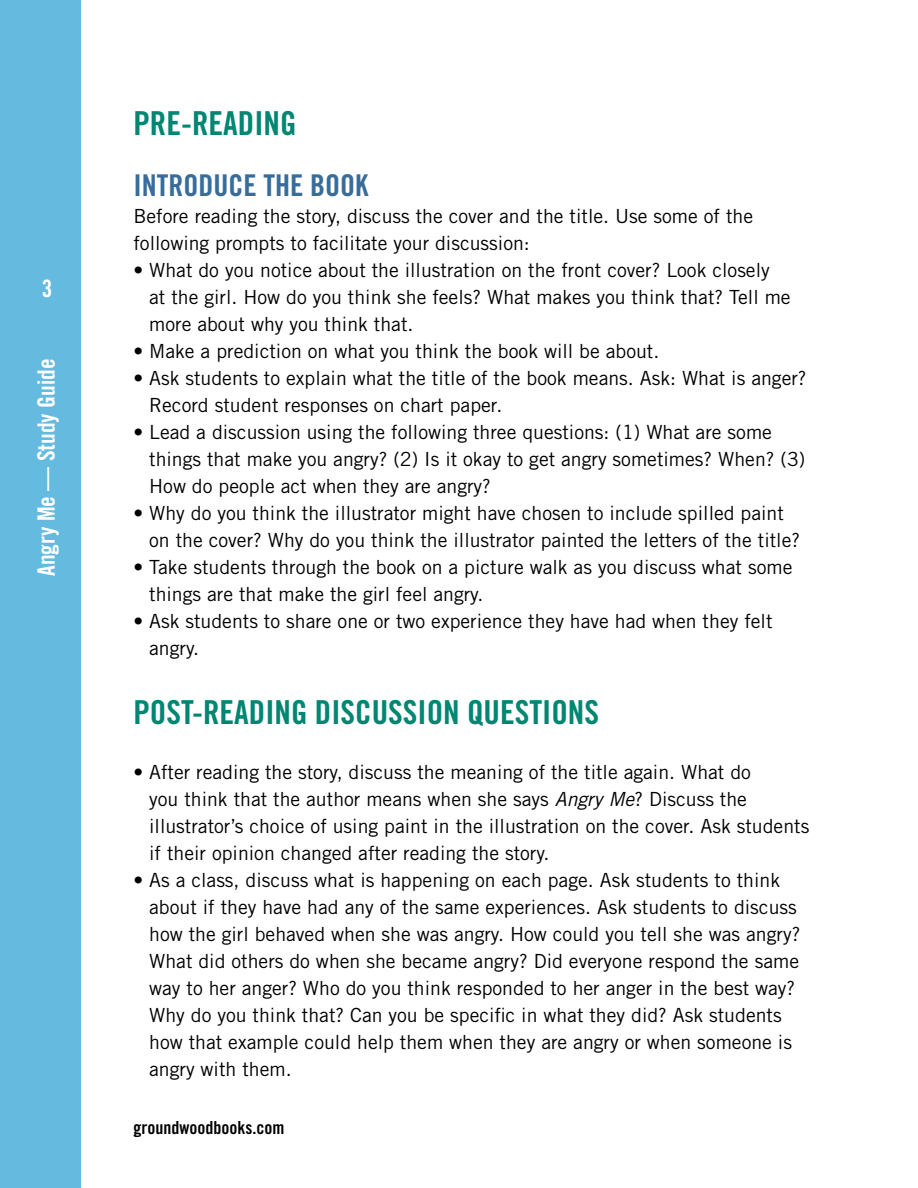
<style>
.page{position:relative;width:918px;height:1188px;background:#fff}
.page>*{position:absolute;margin:0;border:0;box-sizing:border-box;transform-origin:0 0}
.A-head{font:33px "Trade Gothic Bold Cond Twenty";color:#008671}
.B-head_no_space_befo{font:30px "Trade Gothic Bold Cond Twenty";color:#386c9a}
.t1{font:24px "Trade Gothic Bold Cond Twenty";color:#fff}
.Para_no_space{font:19.5px/27px "Trade Gothic";color:#000}
.t2{font:18px "Trade Gothic Bold Cond Twenty";color:#000}
.s1{font-style:italic}
</style>
<div class="page">
<div style="left:0;top:0;width:81px;height:1188px;background:#65bbdf"></div>
<p class="t1" style="left:42px;top:274px;width:12px">3</p>
<p class="t1" style="left:32px;top:576px;width:219px;rotate:-90deg">Angry Me — Study Guide</p>
<p class="A-head" style="left:133px;top:104px;width:165px">PRE-READING</p>
<p class="B-head_no_space_befo" style="left:133px;top:168px;width:236px">INTRODUCE THE BOOK</p>
<p class="Para_no_space" style="left:133px;top:203px;width:621px">Before reading the story, discuss the cover and the title. Use some of the following prompts to facilitate your discussion:</p>
<p class="Para_no_space" style="left:149px;top:257px;width:643px;text-indent:-16px">• What do you notice about the illustration on the front cover? Look closely at the girl. How do you think she feels? What makes you think that? Tell me more about why you think that.</p>
<p class="Para_no_space" style="left:133px;top:338px;width:527px">• Make a prediction on what you think the book will be about.</p>
<p class="Para_no_space" style="left:149px;top:365px;width:659px;text-indent:-16px">• Ask students to explain what the title of the book means. Ask: What is anger?<br>Record student responses on chart paper.</p>
<p class="Para_no_space" style="left:149px;top:419px;width:658px;text-indent:-16px">• Lead a discussion using the following three questions: (1) What are some things that make you angry? (2) Is it okay to get angry sometimes? When? (3)<br>How do people act when they are angry?</p>
<p class="Para_no_space" style="left:149px;top:500px;width:652px;text-indent:-16px">• Why do you think the illustrator might have chosen to include spilled paint on the cover? Why do you think the illustrator painted the letters of the title?</p>
<p class="Para_no_space" style="left:149px;top:554px;width:645px;text-indent:-16px">• Take students through the book on a picture walk as you discuss what some things are that make the girl feel angry.</p>
<p class="Para_no_space" style="left:149px;top:608px;width:625px;text-indent:-16px">• Ask students to share one or two experience they have had when they felt angry.</p>
<p class="A-head" style="left:133px;top:692px;width:467px">POST-READING DISCUSSION QUESTIONS</p>
<p class="Para_no_space" style="left:149px;top:758px;width:662px;text-indent:-16px">• After reading the story, discuss the meaning of the title again. What do<br>you think that the author means when she says <span class="s1">Angry Me</span>? Discuss the illustrator’s choice of using paint in the illustration on the cover. Ask students if their opinion changed after reading the story.</p>
<p class="Para_no_space" style="left:149px;top:866px;width:653px;text-indent:-16px">• As a class, discuss what is happening on each page. Ask students to think about if they have had any of the same experiences. Ask students to discuss how the girl behaved when she was angry. How could you tell she was angry?<br>What did others do when she became angry? Did everyone respond the same way to her anger? Who do you think responded to her anger in the best way?<br>Why do you think that? Can you be specific in what they did? Ask students how that example could help them when they are angry or when someone is angry with them.</p>
<p class="t2" style="left:133px;top:1117px;width:152px">groundwoodbooks.com</p>
</div>
